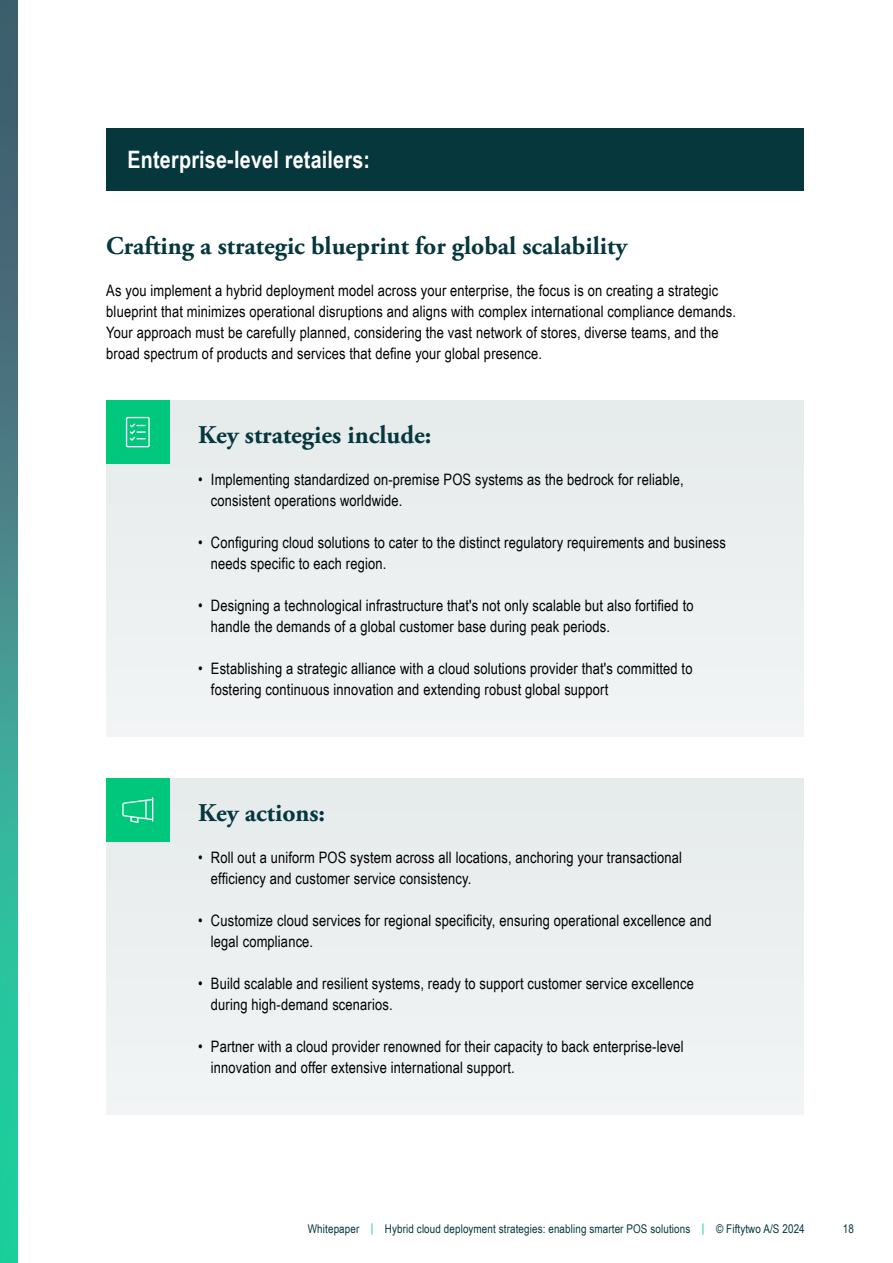
<style>
.page{position:relative;width:893px;height:1263px;background:#fff}
.page>*{position:absolute;margin:0;border:0;box-sizing:border-box;transform-origin:0 0}
.t1{font:700 25.5px "Adobe Garamond Pro";color:#05373c}
.t2{font:700 24px "Arial Narrow";letter-spacing:.01em;color:#fff}
.t3{font:15.75px/21px "Arial Narrow";letter-spacing:.01em;color:#000}
.t4{font:12px "Arial Narrow";letter-spacing:.01em;color:#05373c}
.s1{color:#00c77b}
</style>
<div class="page">
<div style="left:106px;top:401px;width:698px;height:336px;background:#e6ebec"></div>
<div style="left:106px;top:779px;width:698px;height:336px;background:#e6ebec"></div>
<div style="left:106px;top:401px;width:63px;height:63px;background:#00c77b"></div>
<div style="left:106px;top:779px;width:63px;height:63px;background:#00c77b"></div>
<svg style="left:126px;top:417px;width:24px;height:30px"></svg>
<svg style="left:122px;top:797px;width:31px;height:26px"></svg>
<div style="left:106px;top:128px;width:698px;height:63px;background:#05373c"></div>
<img style="left:0;top:0;width:17px;height:1263px">
<h2 class="t2" style="left:128px;top:141px;width:244px">Enterprise-level retailers:</h2>
<h1 class="t1" style="left:106px;top:231px;width:522px">Crafting a strategic blueprint for global scalability</h1>
<p class="t3" style="left:106px;top:279px;width:631px">As you implement a hybrid deployment model across your enterprise, the focus is on creating a strategic blueprint that minimizes operational disruptions and aligns with complex international compliance demands.<br>Your approach must be carefully planned, considering the vast network of stores, diverse teams, and the broad spectrum of products and services that define your global presence.</p>
<h1 class="t1" style="left:198px;top:420px;width:235px">Key strategies include:</h1>
<p class="t3" style="left:211px;top:468px;width:474px;text-indent:-13px">• Implementing standardized on-premise POS systems as the bedrock for reliable, consistent operations worldwide.</p>
<p class="t3" style="left:211px;top:531px;width:516px;text-indent:-13px">• Configuring cloud solutions to cater to the distinct regulatory requirements and business needs specific to each region.</p>
<p class="t3" style="left:211px;top:594px;width:484px;text-indent:-13px">• Designing a technological infrastructure that's not only scalable but also fortified to handle the demands of a global customer base during peak periods.</p>
<p class="t3" style="left:211px;top:657px;width:483px;text-indent:-13px">• Establishing a strategic alliance with a cloud solutions provider that's committed to fostering continuous innovation and extending robust global support</p>
<h1 class="t1" style="left:198px;top:798px;width:129px">Key actions:</h1>
<p class="t3" style="left:211px;top:846px;width:473px;text-indent:-13px">• Roll out a uniform POS system across all locations, anchoring your transactional efficiency and customer service consistency.</p>
<p class="t3" style="left:211px;top:909px;width:502px;text-indent:-13px">• Customize cloud services for regional specificity, ensuring operational excellence and legal compliance.</p>
<p class="t3" style="left:211px;top:972px;width:484px;text-indent:-13px">• Build scalable and resilient systems, ready to support customer service excellence during high-demand scenarios.</p>
<p class="t3" style="left:211px;top:1035px;width:474px;text-indent:-13px">• Partner with a cloud provider renowned for their capacity to back enterprise-level innovation and offer extensive international support.</p>
<p class="t4" style="left:308px;top:1220px;width:498px">Whitepaper <span class="s1">|</span> Hybrid cloud deployment strategies: enabling smarter POS solutions <span class="s1">|</span> © Fiftytwo A/S 2024</p>
<p class="t4" style="left:843px;top:1220px;width:13px">18</p>
</div>
